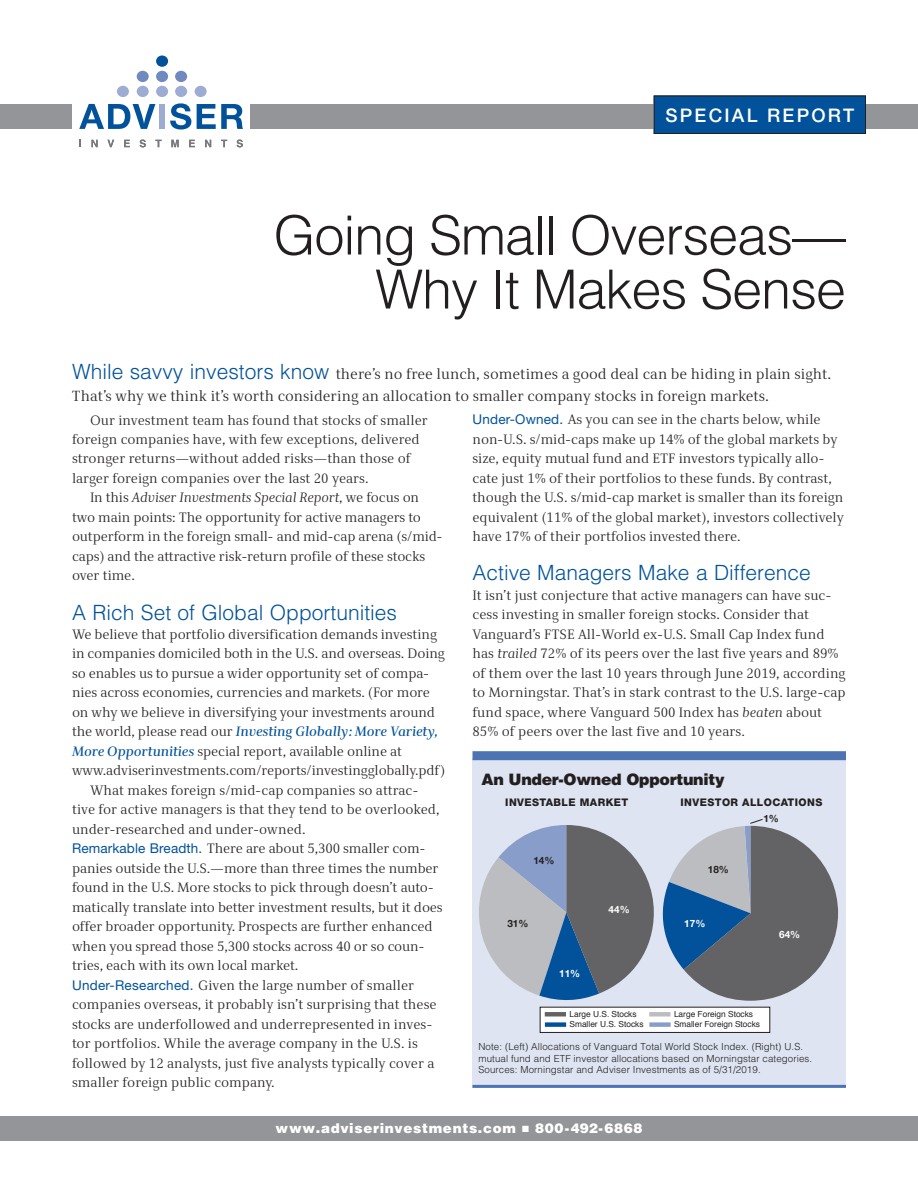
<style>
.page{position:relative;width:918px;height:1188px;background:#fff}
.page>*{position:absolute;margin:0;border:0;box-sizing:border-box;transform-origin:0 0}
.t1{font:300 54px/54px "Helvetica";letter-spacing:-.02em;color:#231f20;text-align:right}
.t2{font:300 21px "Helvetica";color:#01529a}
.t3{font:500 18.75px "Helvetica Neue";letter-spacing:.12em;color:#fff}
.t4{font:900 15.75px "Helvetica";letter-spacing:-.02em;color:#231f20}
.t5{font:14.7px/22.5px "Alfon";color:#231f20}
.t6{font:13.5px/19.5px "Alfon";letter-spacing:-.01em;color:#231f20}
.t7{font:italic 500 13.5px "Alfon";letter-spacing:-.01em;color:#01529a}
.t8{font:900 13.5px "Helvetica";letter-spacing:.05em;color:#fff}
.t9{font:800 10.5px "Helvetica Neue";letter-spacing:.04em;color:#231f20}
.t10{font:700 10.05px "Helvetica Neue";color:#fff}
.t11{font:700 10.05px "Helvetica Neue";color:#231f20}
.t12{font:300 9.75px/11.7px "Helvetica";letter-spacing:.01em;color:#231f20}
.t13{font:8.4px/10.4px "Helvetica";color:#231f20}
.s1{font-family:"Helvetica";font-weight:300;font-size:21px;color:#01529a}
.s2{font-style:italic}
.s3{font-weight:400;font-style:normal;color:#231f20}
.s4{font-weight:500;font-style:italic;color:#01529a}
.s5{font-family:"Helvetica Neue";color:#01529a}
</style>
<div class="page">
<div style="left:0;top:104px;width:918px;height:25px;background:#939598"></div>
<div style="left:0;top:1117px;width:918px;height:24px;background:#939598"></div>
<div style="left:654px;top:96px;width:212px;height:38px;background:#01529a"></div>
<div style="left:654px;top:96px;width:212px;height:38px;border:1px solid #231f20"></div>
<div style="left:72px;top:56px;width:177px;height:91px;background:#fff"></div>
<svg style="left:79px;top:104px;width:76px;height:25px"></svg>
<svg style="left:170px;top:103px;width:21px;height:27px"></svg>
<svg style="left:197px;top:104px;width:46px;height:25px"></svg>
<svg style="left:92px;top:140px;width:6px;height:7px"></svg>
<svg style="left:108px;top:140px;width:6px;height:7px"></svg>
<svg style="left:124px;top:140px;width:6px;height:7px"></svg>
<svg style="left:140px;top:140px;width:6px;height:7px"></svg>
<svg style="left:155px;top:140px;width:7px;height:7px"></svg>
<svg style="left:171px;top:140px;width:8px;height:7px"></svg>
<svg style="left:189px;top:140px;width:6px;height:7px"></svg>
<svg style="left:205px;top:140px;width:6px;height:7px"></svg>
<svg style="left:221px;top:140px;width:6px;height:7px"></svg>
<svg style="left:237px;top:140px;width:6px;height:7px"></svg>
<div style="left:156px;top:56px;width:12px;height:11px;background:#01529a;border-radius:50%"></div>
<svg style="left:117px;top:71px;width:90px;height:26px"></svg>
<div style="left:159px;top:104px;width:6px;height:25px;background:#9dacd3"></div>
<div style="left:472px;top:759px;width:374px;height:329px;background:#dee4f1"></div>
<div style="left:472px;top:751px;width:374px;height:9px;background:#4d74b2"></div>
<hr style="left:472px;top:1085px;width:374px;height:3px;background:#4d74b2">
<div style="left:540px;top:1007px;width:230px;height:25px;background:#fff"></div>
<div style="left:540px;top:1007px;width:230px;height:26px;border:1px solid #231f20"></div>
<div style="left:545px;top:1022px;width:21px;height:5px;background:#01529a"></div>
<div style="left:545px;top:1012px;width:21px;height:5px;background:#636366"></div>
<div style="left:649px;top:1022px;width:22px;height:5px;background:#899dcb"></div>
<div style="left:649px;top:1012px;width:21px;height:5px;background:#bcbdc0"></div>
<svg style="left:479px;top:819px;width:359px;height:182px"></svg>
<h3 class="t3" style="left:665px;top:104px;width:190px">SPECIAL REPORT</h3>
<h1 class="t1" style="left:273px;top:208px;width:574px">Going Small Overseas—<br>Why It Makes Sense</h1>
<p class="t5" style="left:72px;top:363px;width:761px"><span class="s1">While savvy investors know</span> there’s no free lunch, sometimes a good deal can be hiding in plain sight.<br>That’s why we think it’s worth considering an allocation to smaller company stocks in foreign markets.</p>
<p class="t6" style="left:72px;top:410px;width:357px;text-indent:18px">Our investment team has found that stocks of smaller foreign companies have, with few exceptions, delivered stronger returns—without added risks—than those of larger foreign companies over the last 20 years.</p>
<p class="t6" style="left:72px;top:488px;width:372px;text-indent:18px">In this <span class="s2">Adviser Investments Special Report</span>, we focus on two main points: The opportunity for active managers to outperform in the foreign small- and mid-cap arena (s/mid&shy;caps) and the attractive risk-return profile of these stocks over time.</p>
<h2 class="t2" style="left:72px;top:599px;width:327px">A Rich Set of Global Opportunities</h2>
<p class="t6" style="left:72px;top:625px;width:367px">We believe that portfolio diversification demands investing</p>
<p class="t6" style="left:72px;top:644px;width:374px">in companies domiciled both in the U.S. and overseas. Doing</p>
<p class="t6" style="left:72px;top:664px;width:359px">so enables us to pursue a wider opportunity set of compa-</p>
<p class="t6" style="left:72px;top:683px;width:360px">nies across economies, currencies and markets. (For more</p>
<p class="t6" style="left:72px;top:703px;width:365px">on why we believe in diversifying your investments around</p>
<p class="t7" style="left:72px;top:724px;width:367px"><span class="s3">the world, please read our</span> Investing Globally: More Variety,</p>
<p class="t6" style="left:72px;top:742px;width:332px"><span class="s4">More Opportunities</span> special report, available online at</p>
<p class="t6" style="left:72px;top:761px;width:375px">www.adviserinvestments.com/reports/investingglobally.pdf)</p>
<p class="t6" style="left:90px;top:781px;width:330px">What makes foreign s/mid-cap companies so attrac-</p>
<p class="t6" style="left:72px;top:800px;width:369px">tive for active managers is that they tend to be overlooked,</p>
<p class="t6" style="left:72px;top:820px;width:235px">under-researched and under-owned.</p>
<p class="t6" style="left:72px;top:839px;width:355px"><span class="s5">Remarkable Breadth.</span> There are about 5,300 smaller com-</p>
<p class="t6" style="left:72px;top:859px;width:368px">panies outside the U.S.—more than three times the number</p>
<p class="t6" style="left:72px;top:878px;width:364px">found in the U.S. More stocks to pick through doesn’t auto-</p>
<p class="t6" style="left:72px;top:898px;width:372px">matically translate into better investment results, but it does</p>
<p class="t6" style="left:72px;top:917px;width:362px">offer broader opportunity. Prospects are further enhanced</p>
<p class="t6" style="left:72px;top:937px;width:354px">when you spread those 5,300 stocks across 40 or so coun-</p>
<p class="t6" style="left:72px;top:956px;width:228px">tries, each with its own local market.</p>
<p class="t6" style="left:72px;top:976px;width:344px"><span class="s5">Under-Researched.</span> Given the large number of smaller</p>
<p class="t6" style="left:72px;top:995px;width:366px">companies overseas, it probably isn’t surprising that these</p>
<p class="t6" style="left:72px;top:1015px;width:362px">stocks are underfollowed and underrepresented in inves-</p>
<p class="t6" style="left:72px;top:1034px;width:347px">tor portfolios. While the average company in the U.S. is</p>
<p class="t6" style="left:72px;top:1054px;width:364px">followed by 12 analysts, just five analysts typically cover a</p>
<p class="t6" style="left:72px;top:1073px;width:204px">smaller foreign public company.</p>
<p class="t6" style="left:473px;top:410px;width:373px"><span class="s5">Under-Owned.</span> As you can see in the charts below, while non-U.S. s/mid-caps make up 14% of the global markets by size, equity mutual fund and ETF investors typically allo&shy;cate just 1% of their portfolios to these funds. By contrast, though the U.S. s/mid-cap market is smaller than its foreign equivalent (11% of the global market), investors collectively have 17% of their portfolios invested there.</p>
<h2 class="t2" style="left:472px;top:560px;width:340px">Active Managers Make a Difference</h2>
<p class="t6" style="left:472px;top:586px;width:375px">It isn’t just conjecture that active managers can have suc&shy;cess investing in smaller foreign stocks. Consider that Vanguard’s FTSE All-World ex-U.S. Small Cap Index fund has <span class="s2">trailed</span> 72% of its peers over the last five years and 89% of them over the last 10 years through June 2019, according to Morningstar. That’s in stark contrast to the U.S. large-cap fund space, where Vanguard 500 Index has <span class="s2">beaten</span> about 85% of peers over the last five and 10 years.</p>
<p class="t4" style="left:482px;top:769px;width:245px">An Under-Owned Opportunity</p>
<p class="t9" style="left:505px;top:796px;width:125px">INVESTABLE MARKET</p>
<p class="t9" style="left:681px;top:796px;width:143px">INVESTOR ALLOCATIONS</p>
<p class="t11" style="left:763px;top:810px;width:17px">1%</p>
<p class="t11" style="left:533px;top:853px;width:23px">14%</p>
<p class="t11" style="left:708px;top:861px;width:23px">18%</p>
<p class="t10" style="left:609px;top:902px;width:23px">44%</p>
<p class="t11" style="left:507px;top:915px;width:23px">31%</p>
<p class="t10" style="left:684px;top:915px;width:23px">17%</p>
<p class="t10" style="left:779px;top:927px;width:23px">64%</p>
<p class="t10" style="left:559px;top:966px;width:23px">11%</p>
<p class="t13" style="left:570px;top:1009px;width:76px">Large U.S. Stocks<br>Smaller U.S. Stocks</p>
<p class="t13" style="left:674px;top:1009px;width:88px">Large Foreign Stocks<br>Smaller Foreign Stocks</p>
<p class="t12" style="left:478px;top:1040px;width:335px">Note: (Left) Allocations of Vanguard Total World Stock Index. (Right) U.S. mutual fund and ETF investor allocations based on Morningstar categories.<br>Sources: Morningstar and Adviser Investments as of 5/31/2019.</p>
<p class="t8" style="left:276px;top:1120px;width:368px">www.adviserinvestments.com ■ 800-492-6868</p>
</div>
